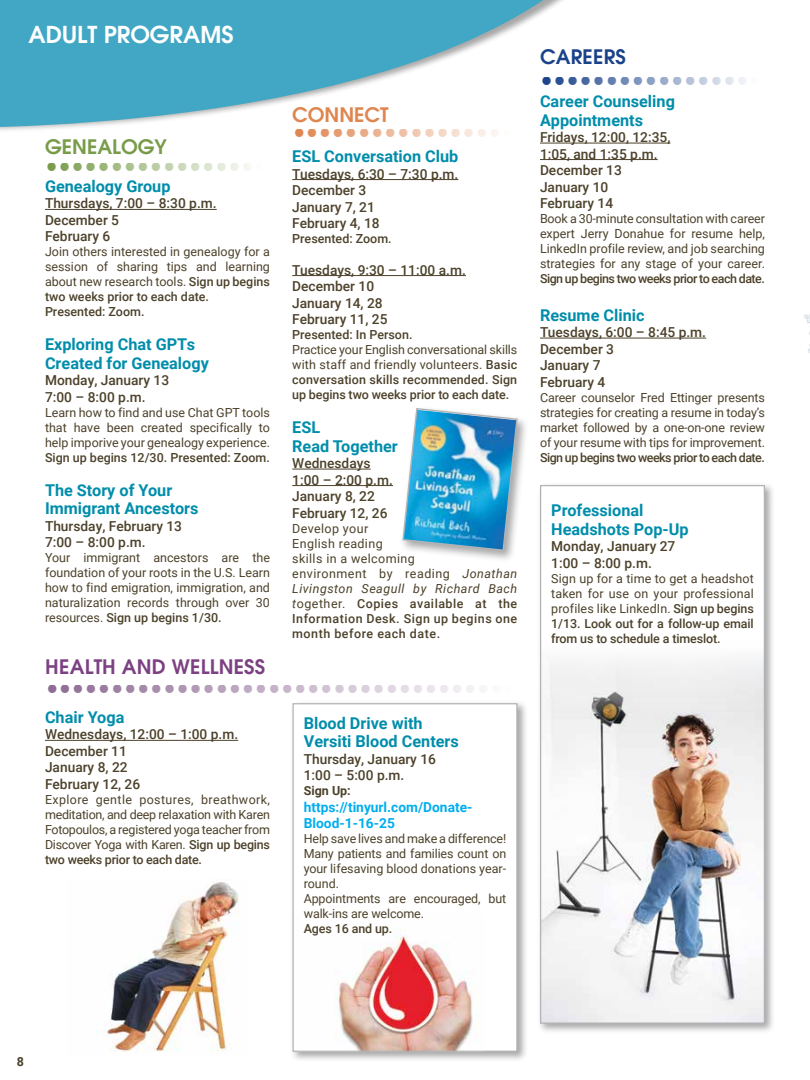
<style>
.page{position:relative;width:810px;height:1080px;background:#fff}
.page>*{position:absolute;margin:0;border:0;box-sizing:border-box;transform-origin:0 0}
.t1{font:700 41.88px "Futura BT";color:#8f6c95}
.t2{font:700 41.88px "Futura BT";color:#df854f}
.t3{font:700 41.88px "Futura BT";color:#789c4a}
.t4{font:700 41.88px "Futura BT";color:#1a428a}
.t5{font:600 23.38px "Avant Garde";color:#fff}
.t6{font:600 20px "Avant Garde";letter-spacing:.01em;color:#7c4182}
.t7{font:600 20px "Avant Garde";color:#789c4a}
.t8{font:600 20px "Avant Garde";color:#df854f}
.t9{font:600 20px "Avant Garde";letter-spacing:.01em;color:#1a428a}
.t10{font:700 16.25px/18.8px "Roboto";color:#008dab}
.t11{font:500 13.75px/16.5px "Roboto";color:#4c412a}
.t12{font:700 13.75px/16.5px "Roboto";color:#00aeef}
.t13{font:12.5px/15px "Roboto";color:#4c412a;text-align:justify}
.t14{font:500 12.5px/15px "Roboto";letter-spacing:-.01em;color:#4c412a;text-align:justify}
.t15{font:12.5px/15px "Roboto";letter-spacing:.03em;color:#4c412a}
.t16{font:500 12.5px "Roboto";letter-spacing:-.04em;color:#4c412a}
.t17{font:700 12.5px "Roboto";color:#4c412a}
.s1{font-weight:500}
.s2{font-weight:400}
.s3{font-style:italic}
</style>
<div class="page">
<hr style="left:809px;top:0;width:1px;height:394px;background:#acdff4">
<div style="left:290px;top:700px;width:238px;height:362px;background:#000;opacity:.35"></div>
<div style="left:293px;top:704px;width:224px;height:347px;background:#fff"></div>
<img style="left:335px;top:928px;width:143px;height:122px">
<div style="left:292px;top:703px;width:226px;height:349px;border:1px solid #b1b4b6"></div>
<svg style="left:0;top:0;width:608px;height:143px;fill:#42a7c5"></svg>
<hr style="left:292px;top:179px;width:166px;height:1px;background:#4c412a">
<hr style="left:292px;top:275px;width:174px;height:1px;background:#4c412a">
<hr style="left:292px;top:469px;width:79px;height:1px;background:#4c412a">
<hr style="left:292px;top:485px;width:101px;height:1px;background:#4c412a">
<hr style="left:45px;top:740px;width:193px;height:1px;background:#4c412a">
<hr style="left:45px;top:209px;width:172px;height:1px;background:#4c412a">
<hr style="left:540px;top:143px;width:130px;height:1px;background:#4c412a">
<hr style="left:540px;top:159px;width:118px;height:1px;background:#4c412a">
<hr style="left:540px;top:338px;width:166px;height:1px;background:#4c412a">
<div style="left:399px;top:405px;width:131px;height:158px;background:#000;opacity:.35"></div>
<img style="left:402px;top:407px;width:117px;height:145px">
<div style="left:537px;top:482px;width:239px;height:553px;background:#000;opacity:.35"></div>
<div style="left:541px;top:486px;width:223px;height:537px;background:#fff"></div>
<img style="left:542px;top:659px;width:221px;height:363px">
<div style="left:540px;top:485px;width:225px;height:539px;border:1px solid #b1b4b6"></div>
<div style="left:788px;top:112px;width:22px;height:68px;background:#fff"></div>
<img style="left:804px;top:290px;width:6px;height:90px">
<img style="left:96px;top:882px;width:143px;height:170px">
<h2 class="t5" style="left:29px;top:19px;width:206px">ADULT PROGRAMS</h2>
<h3 class="t7" style="left:45px;top:133px;width:124px">GENEALOGY</h3>
<h1 class="t3" style="left:45px;top:131px;width:224px">.................</h1>
<h3 class="t10" style="left:45px;top:176px;width:127px">Genealogy Group</h3>
<p class="t11" style="left:45px;top:195px;width:173px">Thursdays, 7:00 – 8:30 p.m.<br>December 5<br>February 6</p>
<p class="t13" style="left:45px;top:244px;width:227px;text-align:left">Join others interested in genealogy for a session of sharing tips and learning about new research tools. <span class="s1">Sign up begins two weeks prior to each date.<br>Presented: Zoom.</span></p>
<h3 class="t10" style="left:45px;top:334px;width:165px">Exploring Chat GPTs<br>Created for Genealogy</h3>
<p class="t11" style="left:45px;top:372px;width:126px">Monday, January 13<br>7:00 – 8:00 p.m.</p>
<p class="t13" style="left:45px;top:405px;width:227px">Learn how to find and use Chat GPT tools that have been created specifically to help imporive your genealogy experience.</p>
<p class="t14" style="left:45px;top:450px;width:226px">Sign up begins 12/30. Presented: Zoom.</p>
<h3 class="t10" style="left:45px;top:480px;width:155px">The Story of Your<br>Immigrant Ancestors</h3>
<p class="t11" style="left:45px;top:517px;width:139px">Thursday, February 13<br>7:00 – 8:00 p.m.</p>
<p class="t13" style="left:45px;top:550px;width:227px">Your immigrant ancestors are the foundation of your roots in the U.S. Learn how to find emigration, immigration, and naturalization records through over 30 resources. <span class="s1">Sign up begins 1/30.</span></p>
<h3 class="t6" style="left:45px;top:653px;width:222px">HEALTH AND WELLNESS</h3>
<h3 class="t8" style="left:292px;top:101px;width:98px">CONNECT</h3>
<h1 class="t2" style="left:292px;top:96px;width:224px">.................</h1>
<h3 class="t10" style="left:292px;top:146px;width:168px">ESL Conversation Club</h3>
<p class="t11" style="left:292px;top:165px;width:168px">Tuesdays, 6:30 – 7:30 p.m.<br>December 3<br>January 7, 21<br>February 4, 18</p>
<p class="t14" style="left:292px;top:231px;width:101px">Presented: Zoom.</p>
<p class="t11" style="left:292px;top:261px;width:175px">Tuesdays, 9:30 – 11:00 a.m.<br>December 10<br>January 14, 28<br>February 11, 25</p>
<p class="t14" style="left:292px;top:327px;width:122px">Presented: In Person.</p>
<p class="t14" style="left:292px;top:342px;width:227px"><span class="s2">Practice your English conversational skills with staff and friendly volunteers.</span> Basic conversation skills recommended. Sign up begins two weeks prior to each date.</p>
<h3 class="t10" style="left:292px;top:417px;width:107px">ESL<br>Read Together</h3>
<p class="t11" style="left:292px;top:454px;width:102px">Wednesdays<br>1:00 – 2:00 p.m.<br>January 8, 22<br>February 12, 26</p>
<p class="t15" style="left:292px;top:520px;width:227px">Develop your<br>English reading<br>skills in a welcoming<br>environment by reading <span class="s3">Jonathan<br>Livingston Seagull by Richard Bach t</span>ogether. <span class="s1">Copies available at the<br>Information Desk. Sign up begins one month before each date.</span></p>
<h1 class="t1" style="left:45px;top:653px;width:472px">....................................</h1>
<h3 class="t10" style="left:45px;top:707px;width:81px">Chair Yoga</h3>
<p class="t11" style="left:45px;top:726px;width:195px">Wednesdays, 12:00 – 1:00 p.m.<br>December 11<br>January 8, 22<br>February 12, 26</p>
<p class="t13" style="left:45px;top:791px;width:227px">Explore gentle postures, breathwork, meditation, and deep relaxation with Karen Fotopoulos, a registered yoga teacher from Discover Yoga with Karen. <span class="s1">Sign up begins two weeks prior to each date.</span></p>
<h3 class="t10" style="left:304px;top:713px;width:157px">Blood Drive with<br>Versiti Blood Centers</h3>
<p class="t11" style="left:304px;top:750px;width:134px">Thursday, January 16<br>1:00 – 5:00 p.m.</p>
<p class="t17" style="left:304px;top:782px;width:49px">Sign Up:</p>
<p class="t12" style="left:304px;top:798px;width:170px">https://tinyurl.com/Donate-<br>Blood-1-16-25</p>
<p class="t13" style="left:304px;top:831px;width:204px;text-align:left">Help save lives and make a difference!<br>Many patients and families count on your lifesaving blood donations year&shy;round.<br>Appointments are encouraged, but walk-ins are welcome.</p>
<p class="t14" style="left:304px;top:921px;width:90px">Ages 16 and up.</p>
<h3 class="t9" style="left:540px;top:44px;width:87px">CAREERS</h3>
<h1 class="t4" style="left:540px;top:44px;width:224px">.................</h1>
<h3 class="t10" style="left:540px;top:91px;width:136px">Career Counseling<br>Appointments</h3>
<p class="t11" style="left:540px;top:128px;width:132px">Fridays, 12:00, 12:35,<br>1:05, and 1:35 p.m.<br>December 13<br>January 10<br>February 14</p>
<p class="t13" style="left:540px;top:211px;width:227px">Book a 30-minute consultation with career expert Jerry Donahue for resume help, LinkedIn profile review, and job searching strategies for any stage of your career.</p>
<p class="t16" style="left:540px;top:270px;width:226px">Sign up begins two weeks prior to each date.</p>
<h3 class="t10" style="left:540px;top:305px;width:106px">Resume Clinic</h3>
<p class="t11" style="left:540px;top:323px;width:168px">Tuesdays, 6:00 – 8:45 p.m.<br>December 3<br>January 7<br>February 4</p>
<p class="t13" style="left:540px;top:389px;width:227px">Career counselor Fred Ettinger presents strategies for creating a resume in today’s market followed by a one-on-one review of your resume with tips for improvement.</p>
<p class="t16" style="left:540px;top:448px;width:226px">Sign up begins two weeks prior to each date.</p>
<h3 class="t10" style="left:551px;top:500px;width:139px">Professional<br>Headshots Pop-Up</h3>
<p class="t11" style="left:551px;top:537px;width:126px">Monday, January 27<br>1:00 – 8:00 p.m.</p>
<p class="t13" style="left:551px;top:570px;width:204px">Sign up for a time to get a headshot taken for use on your professional profiles like LinkedIn. <span class="s1">Sign up begins 1/13. Look out for a follow-up email from us to schedule a timeslot.</span></p>
<p class="t17" style="left:17px;top:1052px;width:9px">8</p>
</div>
